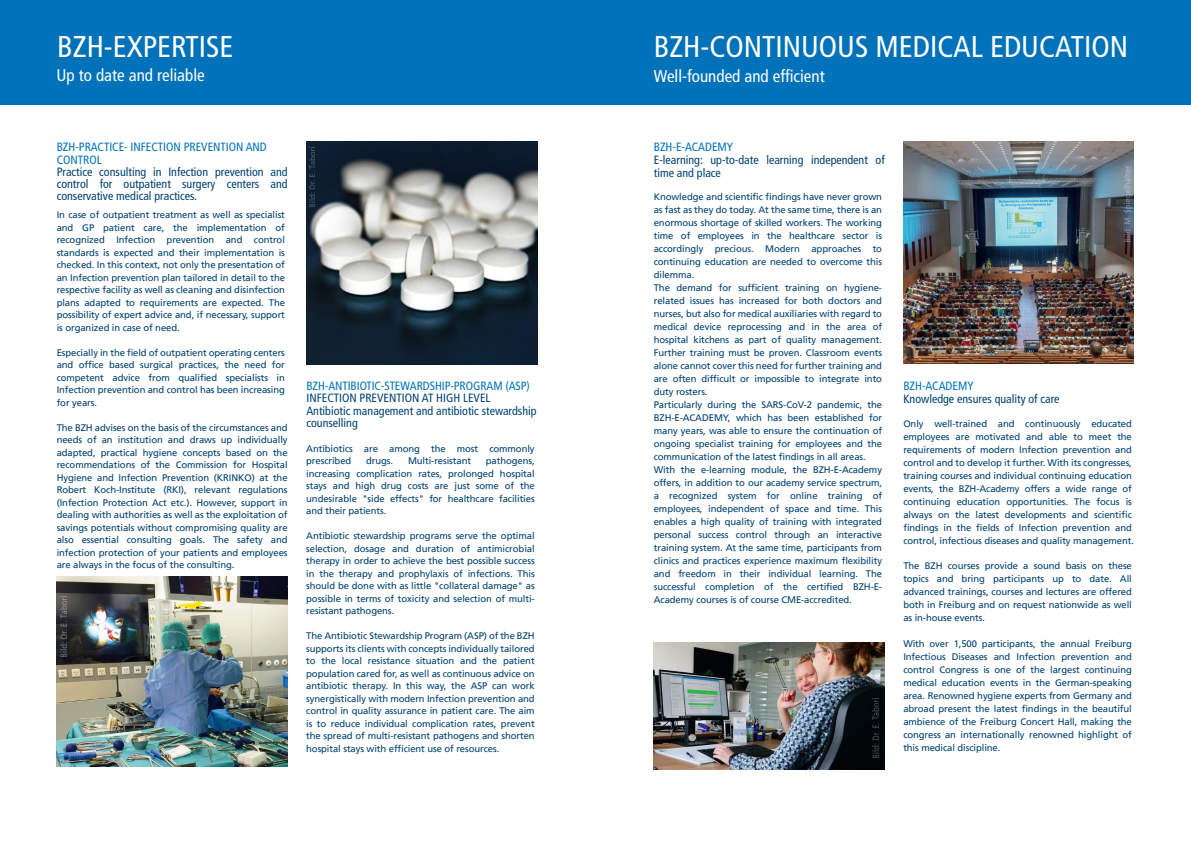
<style>
.page{position:relative;width:1191px;height:842px;background:#fff}
.page>*{position:absolute;margin:0;border:0;box-sizing:border-box;transform-origin:0 0}
.t1{font:condensed 30px "Frutiger LT";color:#fff}
.t2{font:condensed 17px "Frutiger LT";color:#fff}
.t3{font:condensed 12px/12px "Frutiger LT";color:#004271}
.t4{font:condensed 12px/13px "Frutiger LT";color:#0072ba}
.t5{font:9.5px/13px "Frutiger LT";letter-spacing:-.01em;color:#004271;text-align:justify}
</style>
<div class="page">
<div style="left:0;top:0;width:595px;height:105px;background:#0072ba"></div>
<img style="left:306px;top:142px;width:231px;height:222px">
<img style="left:309px;top:147px;width:6px;height:59px">
<img style="left:57px;top:576px;width:231px;height:191px">
<img style="left:61px;top:597px;width:6px;height:59px">
<div style="left:595px;top:0;width:596px;height:105px;background:#0072ba"></div>
<img style="left:903px;top:142px;width:231px;height:222px">
<img style="left:1124px;top:167px;width:7px;height:75px">
<img style="left:654px;top:642px;width:230px;height:127px">
<img style="left:872px;top:699px;width:6px;height:59px">
<h1 class="t1" style="left:57px;top:35px;width:178px">BZH-EXPERTISE</h1>
<h2 class="t2" style="left:56px;top:69px;width:150px">Up to date and reliable</h2>
<h1 class="t1" style="left:654px;top:35px;width:476px">BZH-CONTINUOUS MEDICAL EDUCATION</h1>
<h2 class="t2" style="left:654px;top:70px;width:172px">Well-founded and efficient</h2>
<p class="t4" style="left:57px;top:141px;width:212px">BZH-PRACTICE- INFECTION PREVENTION AND<br>CONTROL</p>
<p class="t3" style="left:57px;top:167px;width:232px;text-align:justify">Practice consulting in Infection prevention and control for outpatient surgery centers and conservative medical practices.</p>
<p class="t4" style="left:654px;top:141px;width:81px">BZH-E-ACADEMY</p>
<p class="t3" style="left:654px;top:154px;width:232px;line-height:13px">E-learning: up-to-date learning independent of time and place</p>
<p class="t5" style="left:654px;top:191px;width:230px;text-align:left">Knowledge and scientific findings have never grown as fast as they do today. At the same time, there is an enormous shortage of skilled workers. The working time of employees in the healthcare sector is accordingly precious. Modern approaches to continuing education are needed to overcome this dilemma.<br>The demand for sufficient training on hygiene&shy;related issues has increased for both doctors and nurses, but also for medical auxiliaries with regard to medical device reprocessing and in the area of hospital kitchens as part of quality management.<br>Further training must be proven. Classroom events alone cannot cover this need for further training and are often difficult or impossible to integrate into duty rosters.<br>Particularly during the SARS-CoV-2 pandemic, the BZH-E-ACADEMY, which has been established for many years, was able to ensure the continuation of ongoing specialist training for employees and the communication of the latest findings in all areas.<br>With the e-learning module, the BZH-E-Academy offers, in addition to our academy service spectrum, a recognized system for online training of employees, independent of space and time. This enables a high quality of training with integrated personal success control through an interactive training system. At the same time, participants from clinics and practices experience maximum flexibility and freedom in their individual learning. The successful completion of the certified BZH-E-Academy courses is of course CME-accredited.</p>
<p class="t5" style="left:57px;top:209px;width:230px;line-height:12.5px">In case of outpatient treatment as well as specialist and GP patient care, the implementation of recognized Infection prevention and control standards is expected and their implementation is checked. In this context, not only the presentation of an Infection prevention plan tailored in detail to the respective facility as well as cleaning and disinfection plans adapted to requirements are expected. The possibility of expert advice and, if necessary, support is organized in case of need.</p>
<p class="t5" style="left:57px;top:347px;width:230px;line-height:12.5px">Especially in the field of outpatient operating centers and office based surgical practices, the need for competent advice from qualified specialists in Infection prevention and control has been increasing for years.</p>
<p class="t5" style="left:57px;top:422px;width:232px;line-height:12.5px">The BZH advises on the basis of the circumstances and needs of an institution and draws up individually adapted, practical hygiene concepts based on the recommendations of the Commission for Hospital Hygiene and Infection Prevention (KRINKO) at the Robert Koch-Institute (RKI), relevant regulations (Infection Protection Act etc.). However, support in dealing with authorities as well as the exploitation of savings potentials without compromising quality are also essential consulting goals. The safety and infection protection of your patients and employees are always in the focus of the consulting.</p>
<p class="t5" style="left:903px;top:418px;width:232px;text-align:left">Only well-trained and continuously educated employees are motivated and able to meet the requirements of modern Infection prevention and control and to develop it further. With its congresses, training courses and individual continuing education events, the BZH-Academy offers a wide range of continuing education opportunities. The focus is always on the latest developments and scientific findings in the fields of Infection prevention and control, infectious diseases and quality management.</p>
<p class="t4" style="left:306px;top:380px;width:225px">BZH-ANTIBIOTIC-STEWARDSHIP-PROGRAM (ASP)</p>
<p class="t3" style="left:306px;top:393px;width:232px;line-height:12.5px">INFECTION PREVENTION AT HIGH LEVEL<br>Antibiotic management and antibiotic stewardship counselling</p>
<p class="t4" style="left:903px;top:380px;width:72px">BZH-ACADEMY</p>
<p class="t3" style="left:903px;top:394px;width:158px">Knowledge ensures quality of care</p>
<p class="t5" style="left:306px;top:443px;width:230px;line-height:12.5px">Antibiotics are among the most commonly prescribed</p>
<p class="t5" style="left:306px;top:455px;width:230px;line-height:12.5px;text-indent:180px">pathogens, increasing complication rates, prolonged hospital stays and high drug costs are just some of the undesirable "side effects" for healthcare facilities and their patients.</p>
<p class="t5" style="left:306px;top:530px;width:230px;line-height:12.5px">Antibiotic stewardship programs serve the optimal selection, dosage and duration of antimicrobial therapy in order to achieve the best possible success in the therapy and prophylaxis of infections. This should be done with as little "collateral damage" as possible in terms of toxicity and selection of multi&shy;resistant pathogens.</p>
<p class="t5" style="left:306px;top:630px;width:230px;line-height:12.5px">The Antibiotic Stewardship Program (ASP) of the BZH supports its clients with concepts individually tailored to the local resistance situation and the patient population cared for, as well as continuous advice on antibiotic therapy. In this way, the ASP can work synergistically with modern Infection prevention and control in quality assurance in patient care. The aim is to reduce individual complication rates, prevent the spread of multi-resistant pathogens and shorten hospital stays with efficient use of resources.</p>
<p class="t5" style="left:366px;top:455px;width:28px">drugs.</p>
<p class="t5" style="left:408px;top:455px;width:65px">Multi-resistant</p>
<p class="t5" style="left:903px;top:560px;width:230px">The BZH courses provide a sound basis on these topics and bring participants up to date. All advanced trainings, courses and lectures are offered both in Freiburg and on request nationwide as well as in-house events.</p>
<p class="t5" style="left:903px;top:638px;width:230px">With over 1,500 participants, the annual Freiburg Infectious Diseases and Infection prevention and control Congress is one of the largest continuing medical education events in the German-speaking area. Renowned hygiene experts from Germany and abroad present the latest findings in the beautiful ambience of the Freiburg Concert Hall, making the congress an internationally renowned highlight of this medical discipline.</p>
</div>
